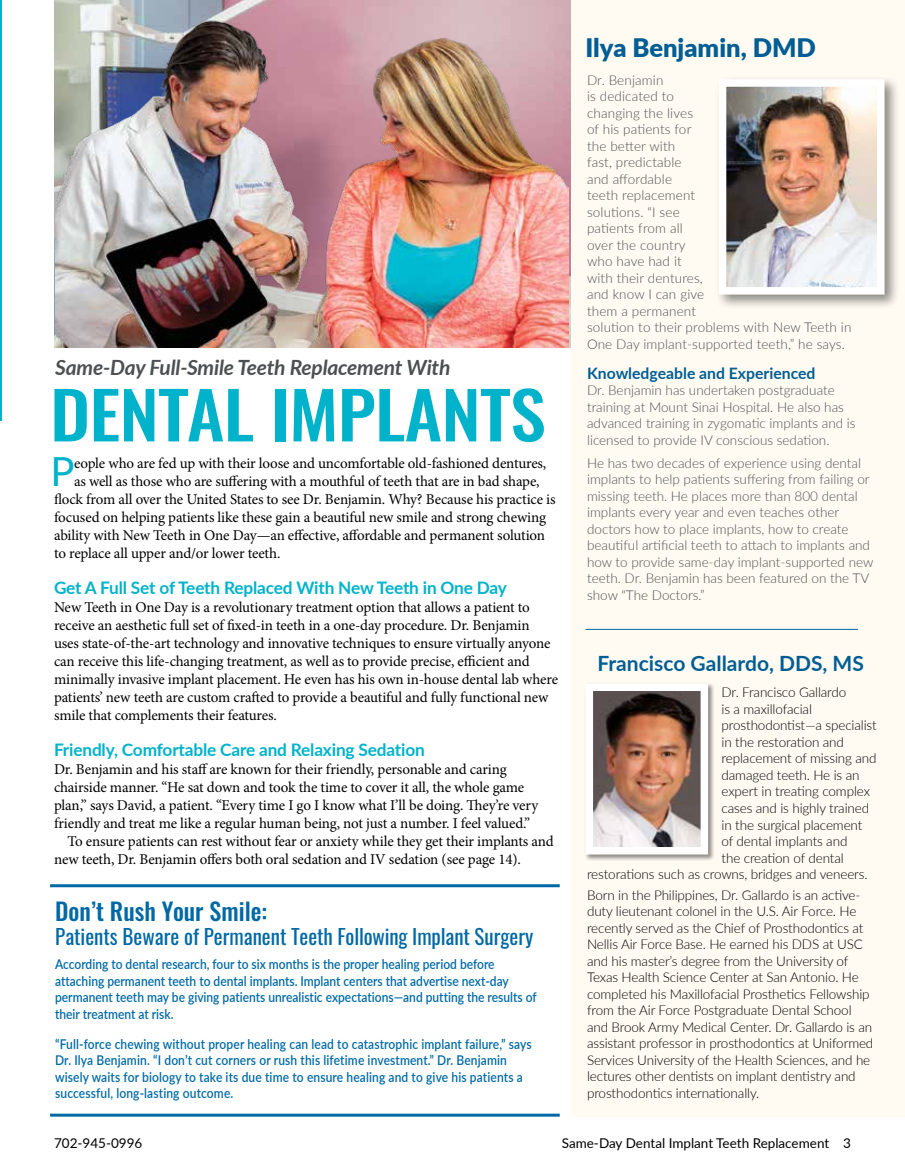
<style>
.page{position:relative;width:905px;height:1175px;background:#fff}
.page>*{position:absolute;margin:0;border:0;box-sizing:border-box;transform-origin:0 0}
.t1{font:500 64.8px "Oswald";letter-spacing:-.01em;color:#00b3cb;scale:1.11 1}
.t2{font:40.05px "Lato";color:#00b3cb}
.t3{font:900 25.5px "Lato";color:#005e94}
.t4{font:500 24px "Oswald";color:#0069a5}
.t5{font:21px "Oswald";color:#0069a5}
.t6{font:italic 700 21px "Lato";letter-spacing:-.01em;color:#4c5052}
.t7{font:700 21px "Lato";color:#005e94}
.t8{font:700 17.25px "Lato";letter-spacing:-.01em;color:#00b3cb}
.t9{font:700 15.75px "Lato";color:#005e94}
.t10{font:15px/18px "Minion Pro";letter-spacing:-.01em;color:#000}
.t11{font:300 13.5px/16.5px "Lato";letter-spacing:-.01em;color:#000}
.t12{font:300 13.5px/16.5px "Lato";color:#4c5052}
.t13{font:600 13.5px/16.5px "Lato";color:#0069a5;scale:.89 1}
.t14{font:13.5px "Lato";color:#000}
</style>
<div class="page">
<hr style="left:0;top:0;width:1px;height:420px;background:#00b3cb">
<div style="left:571px;top:0;width:333px;height:1116px;background:#fffaf2"></div>
<img style="left:55px;top:0;width:514px;height:347px">
<div style="left:715px;top:76px;width:185px;height:234px;background:#000;opacity:.45"></div>
<img style="left:727px;top:88px;width:148px;height:197px">
<div style="left:718px;top:79px;width:166px;height:215px;border:8px solid #fff"></div>
<div style="left:584px;top:682px;width:131px;height:179px;background:#000;opacity:.45"></div>
<img style="left:594px;top:692px;width:105px;height:153px">
<div style="left:585px;top:683px;width:123px;height:171px;border:8px solid #fff"></div>
<hr style="left:50px;top:884px;width:509px;height:3px;background:#0069a5">
<hr style="left:585px;top:629px;width:273px;height:1px;background:#0069a5">
<hr style="left:50px;top:1113px;width:509px;height:3px;background:#0069a5">
<h3 class="t6" style="left:55px;top:352px;width:396px">Same-Day Full-Smile Teeth Replacement With</h3>
<h1 class="t1" style="left:50px;top:381px;width:448px">DENTAL IMPLANTS</h1>
<h2 class="t2" style="left:50px;top:443px;width:26px">P</h2>
<p class="t10" style="left:74px;top:454px;width:474px">eople who are fed up with their loose and uncomfortable old-fashioned dentures,</p>
<p class="t10" style="left:74px;top:472px;width:467px">as well as those who are suffering with a mouthful of teeth that are in bad shape,</p>
<p class="t10" style="left:54px;top:490px;width:503px">flock from all over the United States to see Dr. Benjamin. Why? Because his practice is</p>
<p class="t10" style="left:54px;top:508px;width:493px">focused on helping patients like these gain a beautiful new smile and strong chewing</p>
<p class="t10" style="left:54px;top:526px;width:492px">ability with New Teeth in One Day—an effective, affordable and permanent solution</p>
<p class="t10" style="left:54px;top:544px;width:228px">to replace all upper and/or lower teeth.</p>
<p class="t8" style="left:54px;top:575px;width:454px">Get A Full Set of Teeth Replaced With New Teeth in One Day</p>
<p class="t10" style="left:54px;top:598px;width:505px">New Teeth in One Day is a revolutionary treatment option that allows a patient to receive an aesthetic full set of fixed-in teeth in a one-day procedure. Dr. Benjamin uses state-of-the-art technology and innovative techniques to ensure virtually anyone can receive this life-changing treatment, as well as to provide precise, efficient and minimally invasive implant placement. He even has his own in-house dental lab where patients’ new teeth are custom crafted to provide a beautiful and fully functional new smile that complements their features.</p>
<p class="t8" style="left:54px;top:737px;width:372px">Friendly, Comfortable Care and Relaxing Sedation</p>
<p class="t10" style="left:54px;top:760px;width:454px">Dr. Benjamin and his staff are known for their friendly, personable and caring</p>
<p class="t10" style="left:54px;top:778px;width:472px">chairside manner. “He sat down and took the time to cover it all, the whole game</p>
<p class="t10" style="left:54px;top:796px;width:485px">plan,” says David, a patient. “Every time I go I know what I’ll be doing. They’re very</p>
<p class="t10" style="left:54px;top:814px;width:477px">friendly and treat me like a regular human being, not just a number. I feel valued.”</p>
<p class="t10" style="left:68px;top:832px;width:487px">To ensure patients can rest without fear or anxiety while they get their implants and</p>
<p class="t10" style="left:54px;top:850px;width:468px">new teeth, Dr. Benjamin offers both oral sedation and IV sedation (see page 14).</p>
<h3 class="t4" style="left:55px;top:898px;width:213px">Don’t Rush Your Smile:</h3>
<h3 class="t5" style="left:55px;top:918px;width:479px">Patients Beware of Permanent Teeth Following Implant Surgery</h3>
<p class="t13" style="left:55px;top:955px;width:542px">According to dental research, four to six months is the proper healing period before attaching permanent teeth to dental implants. Implant centers that advertise next-day permanent teeth may be giving patients unrealistic expectations—and putting the results of their treatment at risk.</p>
<p class="t13" style="left:55px;top:1034px;width:537px">“Full-force chewing without proper healing can lead to catastrophic implant failure,” says Dr. Ilya Benjamin. “I don’t cut corners or rush this lifetime investment.” Dr. Benjamin wisely waits for biology to take its due time to ensure healing and to give his patients a successful, long-lasting outcome.</p>
<h3 class="t3" style="left:585px;top:29px;width:232px">Ilya Benjamin, DMD</h3>
<p class="t12" style="left:587px;top:71px;width:266px">Dr. Benjamin<br>is dedicated to<br>changing the lives<br>of his patients for<br>the better with<br>fast, predictable<br>and affordable<br>teeth replacement<br>solutions. “I see<br>patients from all<br>over the country<br>who have had it<br>with their dentures,<br>and know I can give<br>them a permanent<br>solution to their problems with New Teeth in<br>One Day implant-supported teeth,” he says.</p>
<p class="t9" style="left:587px;top:361px;width:230px">Knowledgeable and Experienced</p>
<p class="t12" style="left:587px;top:381px;width:270px">Dr. Benjamin has undertaken postgraduate training at Mount Sinai Hospital. He also has advanced training in zygomatic implants and is licensed to provide IV conscious sedation.</p>
<p class="t12" style="left:587px;top:454px;width:288px">He has two decades of experience using dental implants to help patients suffering from failing or missing teeth. He places more than 800 dental implants every year and even teaches other doctors how to place implants, how to create beautiful artificial teeth to attach to implants and how to provide same-day implant-supported new teeth. Dr. Benjamin has been featured on the TV show “The Doctors.”</p>
<h3 class="t7" style="left:597px;top:648px;width:268px">Francisco Gallardo, DDS, MS</h3>
<p class="t11" style="left:721px;top:684px;width:126px">Dr. Francisco Gallardo</p>
<p class="t11" style="left:721px;top:700px;width:92px">is a maxillofacial</p>
<p class="t11" style="left:721px;top:717px;width:157px">prosthodontist—a specialist</p>
<p class="t11" style="left:721px;top:733px;width:124px">in the restoration and</p>
<p class="t11" style="left:721px;top:750px;width:156px">replacement of missing and</p>
<p class="t11" style="left:721px;top:766px;width:139px">damaged teeth. He is an</p>
<p class="t11" style="left:721px;top:783px;width:150px">expert in treating complex</p>
<p class="t11" style="left:721px;top:799px;width:149px">cases and is highly trained</p>
<p class="t11" style="left:721px;top:816px;width:142px">in the surgical placement</p>
<p class="t11" style="left:721px;top:832px;width:127px">of dental implants and</p>
<p class="t11" style="left:721px;top:849px;width:124px">the creation of dental</p>
<p class="t11" style="left:587px;top:865px;width:282px">restorations such as crowns, bridges and veneers.</p>
<p class="t11" style="left:587px;top:886px;width:288px">Born in the Philippines, Dr. Gallardo is an active&shy;duty lieutenant colonel in the U.S. Air Force. He recently served as the Chief of Prosthodontics at Nellis Air Force Base. He earned his DDS at USC and his master’s degree from the University of Texas Health Science Center at San Antonio. He completed his Maxillofacial Prosthetics Fellowship from the Air Force Postgraduate Dental School and Brook Army Medical Center. Dr. Gallardo is an assistant professor in prosthodontics at Uniformed Services University of the Health Sciences, and he lectures other dentists on implant dentistry and prosthodontics internationally.</p>
<p class="t14" style="left:54px;top:1133px;width:90px">702-945-0996</p>
<p class="t14" style="left:562px;top:1133px;width:290px">Same-Day Dental Implant Teeth Replacement 3</p>
</div>
